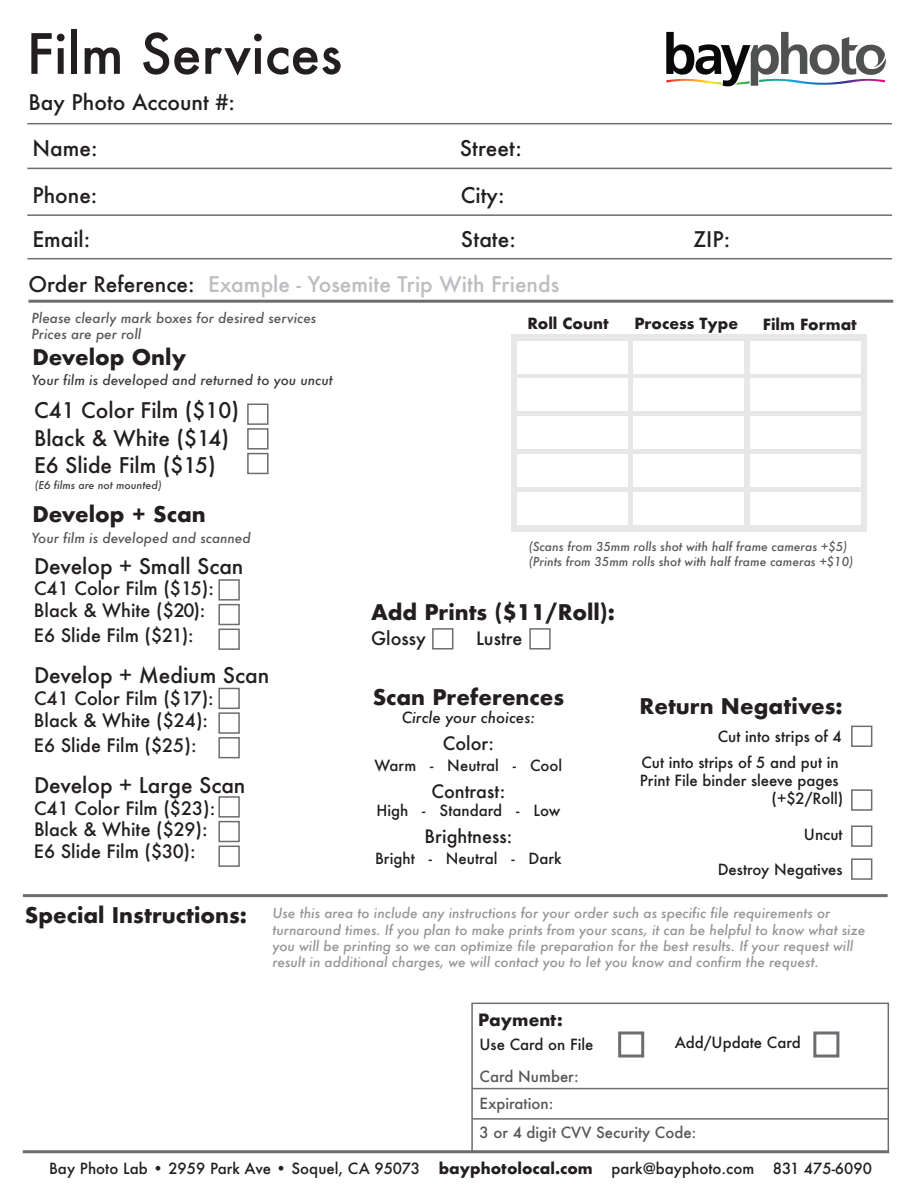
<style>
.page{position:relative;width:918px;height:1188px;background:#fff}
.page>*{position:absolute;margin:0;border:0;box-sizing:border-box;transform-origin:0 0}
.t1{font:500 54px "Futura";color:#231f20}
.t2{font:500 21px/27.3px "Futura";color:#231f20}
.t3{font:700 21px "Futura";color:#231f20}
.t4{font:500 21px "Futura";color:#bcbdc0}
.t5{font:500 18px/21.6px "Futura";color:#231f20}
.t6{font:700 16.5px "Futura";color:#231f20}
.t7{font:500 15px "Futura";color:#231f20}
.t8{font:500 15px/27.5px "Futura";color:#57585a}
.t9{font:700 15px "Futura";color:#231f20}
.t10{font:italic 500 15px "Futura";color:#231f20}
.t11{font:italic 500 13.5px/16.2px "Futura";color:#939598}
.t12{font:italic 500 13.5px/16.2px "Futura";color:#57585a}
.t13{font:italic 500 13.5px "Futura";color:#3e3e3f}
.t14{font:italic 500 12px/14.4px "Futura";color:#57585a}
.t15{font:italic 500 10.5px "Futura";color:#3e3e3f}
.s1{color:#231f20}
.s2{font-weight:700}
</style>
<div class="page">
<img style="left:666px;top:31px;width:220px;height:56px">
<hr style="left:27px;top:168px;width:865px;height:1px;background:#6c6d70">
<hr style="left:27px;top:123px;width:865px;height:1px;background:#6c6d70">
<hr style="left:27px;top:214px;width:865px;height:2px;background:#6c6d70">
<hr style="left:27px;top:258px;width:865px;height:1px;background:#6c6d70">
<hr style="left:28px;top:300px;width:865px;height:3px;background:#6c6d70">
<div style="left:218px;top:579px;width:22px;height:22px;border:2px solid #6c6d70"></div>
<div style="left:432px;top:628px;width:21px;height:22px;border:2px solid #6c6d70"></div>
<div style="left:529px;top:628px;width:22px;height:22px;border:2px solid #6c6d70"></div>
<div style="left:851px;top:726px;width:21px;height:21px;border:2px solid #6c6d70"></div>
<div style="left:851px;top:789px;width:21px;height:22px;border:2px solid #6c6d70"></div>
<div style="left:851px;top:825px;width:21px;height:22px;border:2px solid #6c6d70"></div>
<div style="left:218px;top:604px;width:22px;height:21px;border:2px solid #6c6d70"></div>
<div style="left:218px;top:629px;width:22px;height:21px;border:2px solid #6c6d70"></div>
<div style="left:247px;top:404px;width:22px;height:21px;border:2px solid #6c6d70"></div>
<div style="left:247px;top:428px;width:22px;height:22px;border:2px solid #6c6d70"></div>
<div style="left:247px;top:453px;width:22px;height:21px;border:2px solid #6c6d70"></div>
<div style="left:218px;top:688px;width:22px;height:21px;border:2px solid #6c6d70"></div>
<div style="left:218px;top:712px;width:22px;height:22px;border:2px solid #6c6d70"></div>
<div style="left:218px;top:737px;width:22px;height:21px;border:2px solid #6c6d70"></div>
<div style="left:218px;top:796px;width:22px;height:22px;border:2px solid #6c6d70"></div>
<div style="left:218px;top:821px;width:22px;height:21px;border:2px solid #6c6d70"></div>
<div style="left:218px;top:846px;width:22px;height:21px;border:2px solid #6c6d70"></div>
<div style="left:511px;top:335px;width:356px;height:197px;background:#e6e7e9"></div>
<div style="left:618px;top:1031px;width:26px;height:27px;border:3px solid #6c6d70"></div>
<div style="left:813px;top:1031px;width:26px;height:27px;border:3px solid #6c6d70"></div>
<div style="left:471px;top:1003px;width:418px;height:149px;border:2px solid #6c6d70"></div>
<hr style="left:472px;top:1088px;width:416px;height:1px;background:#6c6d70">
<hr style="left:472px;top:1118px;width:416px;height:2px;background:#6c6d70">
<hr style="left:23px;top:1150px;width:866px;height:3px;background:#6c6d70">
<hr style="left:23px;top:894px;width:865px;height:3px;background:#6c6d70">
<div style="left:851px;top:858px;width:21px;height:22px;border:2px solid #6c6d70"></div>
<div style="left:517px;top:341px;width:111px;height:32px;background:#fff"></div>
<div style="left:517px;top:378px;width:111px;height:32px;background:#fff"></div>
<div style="left:517px;top:416px;width:111px;height:32px;background:#fff"></div>
<div style="left:517px;top:454px;width:111px;height:32px;background:#fff"></div>
<div style="left:517px;top:492px;width:111px;height:32px;background:#fff"></div>
<div style="left:633px;top:341px;width:111px;height:32px;background:#fff"></div>
<div style="left:633px;top:378px;width:111px;height:32px;background:#fff"></div>
<div style="left:633px;top:416px;width:111px;height:32px;background:#fff"></div>
<div style="left:633px;top:454px;width:111px;height:32px;background:#fff"></div>
<div style="left:633px;top:492px;width:111px;height:32px;background:#fff"></div>
<div style="left:750px;top:341px;width:111px;height:32px;background:#fff"></div>
<div style="left:750px;top:378px;width:111px;height:32px;background:#fff"></div>
<div style="left:750px;top:416px;width:111px;height:32px;background:#fff"></div>
<div style="left:750px;top:454px;width:111px;height:32px;background:#fff"></div>
<div style="left:750px;top:492px;width:111px;height:32px;background:#fff"></div>
<h1 class="t1" style="left:27px;top:17px;width:317px">Film Services</h1>
<h2 class="t2" style="left:28px;top:88px;width:208px">Bay Photo Account #:</h2>
<h2 class="t2" style="left:32px;top:135px;width:67px">Name:</h2>
<h2 class="t2" style="left:460px;top:135px;width:64px">Street:</h2>
<h2 class="t2" style="left:32px;top:181px;width:67px">Phone:</h2>
<h2 class="t2" style="left:461px;top:181px;width:45px">City:</h2>
<h2 class="t2" style="left:32px;top:225px;width:60px">Email:</h2>
<h2 class="t2" style="left:461px;top:225px;width:57px">State:</h2>
<h2 class="t2" style="left:693px;top:225px;width:39px">ZIP:</h2>
<h2 class="t4" style="left:28px;top:270px;width:532px"><span class="s1">Order Reference:</span> Example - Yosemite Trip With Friends</h2>
<p class="t12" style="left:31px;top:310px;width:286px">Please clearly mark boxes for desired services<br>Prices are per roll</p>
<h2 class="t3" style="left:32px;top:342px;width:155px">Develop Only</h2>
<p class="t13" style="left:31px;top:371px;width:303px">Your film is developed and returned to you uncut</p>
<h2 class="t2" style="left:34px;top:396px;width:207px">C41 Color Film ($10)</h2>
<h2 class="t2" style="left:34px;top:425px;width:197px">Black &amp; White ($14)<br>E6 Slide Film ($15)</h2>
<p class="t15" style="left:35px;top:477px;width:128px">(E6 films are not mounted)</p>
<h2 class="t3" style="left:32px;top:499px;width:175px">Develop + Scan</h2>
<p class="t9" style="left:527px;top:313px;width:83px">Roll Count</p>
<p class="t9" style="left:634px;top:313px;width:105px">Process Type</p>
<p class="t9" style="left:763px;top:313px;width:95px">Film Format</p>
<p class="t12" style="left:31px;top:530px;width:221px">Your film is developed and scanned</p>
<p class="t14" style="left:529px;top:540px;width:326px">(Scans from 35mm rolls shot with half frame cameras +$5) (Prints from 35mm rolls shot with half frame cameras +$10)</p>
<h2 class="t2" style="left:34px;top:552px;width:211px">Develop + Small Scan</h2>
<h3 class="t5" style="left:34px;top:578px;width:182px">C41 Color Film ($15):<br>Black &amp; White ($20):</h3>
<h3 class="t5" style="left:34px;top:624px;width:161px">E6 Slide Film ($21):</h3>
<h3 class="t5" style="left:371px;top:627px;width:56px">Glossy</h3>
<h3 class="t5" style="left:476px;top:627px;width:48px">Lustre</h3>
<h2 class="t3" style="left:371px;top:597px;width:246px">Add Prints ($11/Roll):</h2>
<h2 class="t2" style="left:34px;top:662px;width:237px">Develop + Medium Scan</h2>
<h3 class="t5" style="left:34px;top:687px;width:181px">C41 Color Film ($17):<br>Black &amp; White ($24):</h3>
<h3 class="t5" style="left:34px;top:734px;width:164px">E6 Slide Film ($25):</h3>
<h2 class="t2" style="left:34px;top:771px;width:213px">Develop + Large Scan</h2>
<h3 class="t5" style="left:34px;top:797px;width:183px">C41 Color Film ($23):<br>Black &amp; White ($29):<br>E6 Slide Film ($30):</h3>
<h2 class="t3" style="left:373px;top:682px;width:193px">Scan Preferences</h2>
<p class="t10" style="left:402px;top:707px;width:135px">Circle your choices:</p>
<h3 class="t5" style="left:443px;top:732px;width:53px">Color:</h3>
<p class="t7" style="left:375px;top:755px;width:189px">Warm - Neutral - Cool</p>
<h3 class="t5" style="left:431px;top:780px;width:75px">Contrast:</h3>
<p class="t7" style="left:376px;top:800px;width:185px">High - Standard - Low</p>
<h3 class="t5" style="left:425px;top:825px;width:89px">Brightness:</h3>
<p class="t7" style="left:375px;top:848px;width:188px">Bright - Neutral - Dark</p>
<h2 class="t3" style="left:640px;top:691px;width:205px">Return Negatives:</h2>
<p class="t7" style="left:718px;top:726px;width:126px">Cut into strips of 4</p>
<p class="t7" style="left:641px;top:752px;width:199px">Cut into strips of 5 and put in</p>
<p class="t7" style="left:640px;top:770px;width:200px">Print File binder sleeve pages</p>
<p class="t7" style="left:772px;top:788px;width:73px">(+$2/Roll)</p>
<p class="t7" style="left:804px;top:824px;width:40px">Uncut</p>
<p class="t7" style="left:718px;top:859px;width:126px">Destroy Negatives</p>
<h2 class="t3" style="left:25px;top:900px;width:224px">Special Instructions:</h2>
<p class="t11" style="left:272px;top:905px;width:594px">Use this area to include any instructions for your order such as specific file requirements or turnaround times. If you plan to make prints from your scans, it can be helpful to know what size you will be printing so we can optimize file preparation for the best results. If your request will result in additional charges, we will contact you to let you know and confirm the request.</p>
<p class="t6" style="left:478px;top:1008px;width:86px">Payment:</p>
<p class="t7" style="left:480px;top:1034px;width:115px">Use Card on File</p>
<p class="t7" style="left:675px;top:1033px;width:128px">Add/Update Card</p>
<p class="t8" style="left:480px;top:1062px;width:101px">Card Number:<br>Expiration:</p>
<p class="t8" style="left:480px;top:1118px;width:218px">3 or 4 digit CVV Security Code:</p>
<p class="t7" style="left:49px;top:1159px;width:824px">Bay Photo Lab • 2959 Park Ave • Soquel, CA 95073 <span class="s2">bayphotolocal.com</span> park@bayphoto.com 831 475-6090</p>
</div>
